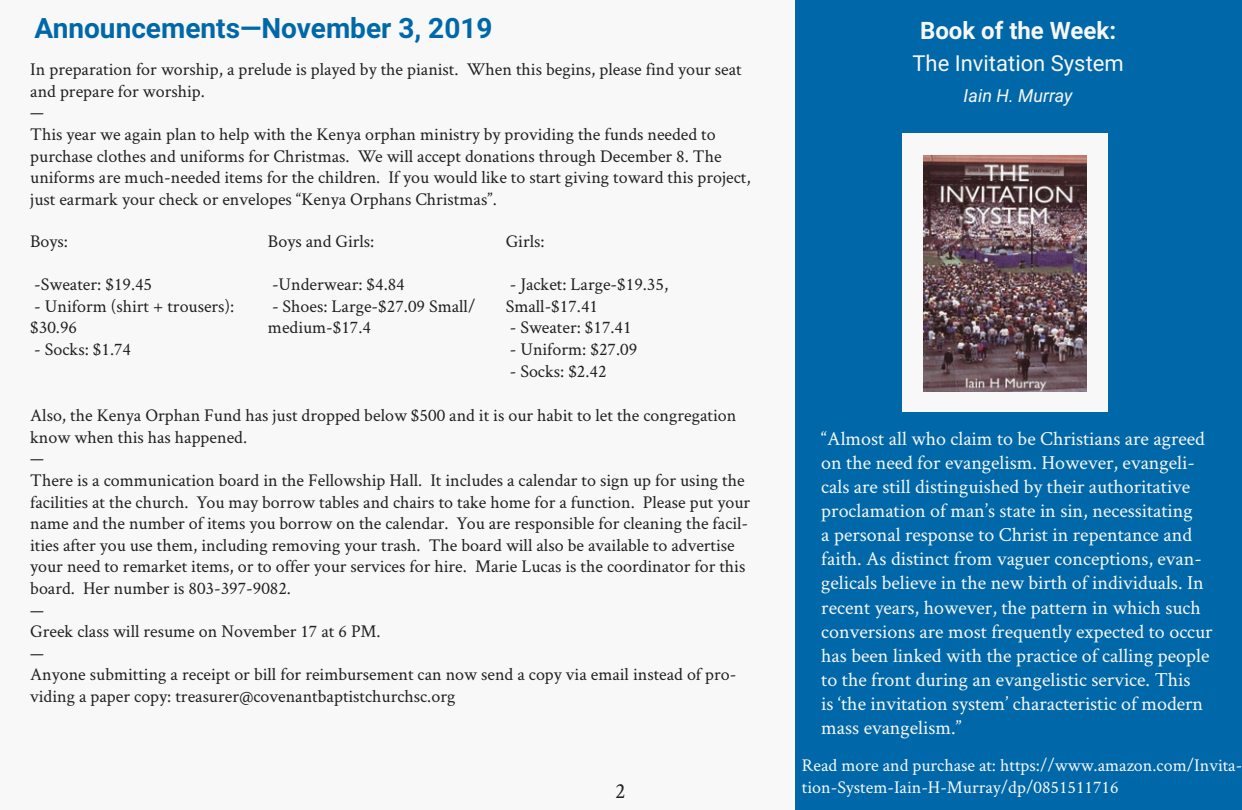
<style>
.page{position:relative;width:1242px;height:810px;background:#fff}
.page>*{position:absolute;margin:0;border:0;box-sizing:border-box;transform-origin:0 0}
.t1{font:700 28px "Roboto";color:#0068a8}
.t2{font:700 24px "Roboto";color:#f7f8f7}
.t3{font:22px "Roboto";color:#f7f8f7}
.t4{font:22px "Crimson Text";color:#1f2020}
.t5{font:20px/24px "Crimson Text";color:#f7f8f7}
.t6{font:18px/21.6px "Crimson Text";color:#1f2020}
.t7{font:18px/21.6px "Crimson Text";color:#f7f8f7}
.t8{font:italic 18px "Roboto";color:#f7f8f7}
</style>
<div class="page">
<div style="left:0;top:0;width:1241px;height:809px;background:#f7f8f7"></div>
<div style="left:795px;top:0;width:446px;height:809px;background:#0068a8"></div>
<div style="left:901px;top:133px;width:206px;height:279px;background:#f7f8f7"></div>
<img style="left:923px;top:155px;width:162px;height:236px">
<h1 class="t1" style="left:35px;top:8px;width:459px">Announcements—November 3, 2019</h1>
<p class="t6" style="left:30px;top:58px;width:722px">In preparation for worship, a prelude is played by the pianist. When this begins, please find your seat and prepare for worship.<br>—<br>This year we again plan to help with the Kenya orphan ministry by providing the funds needed to purchase clothes and uniforms for Christmas. We will accept donations through December 8. The uniforms are much-needed items for the children. If you would like to start giving toward this project, just earmark your check or envelopes “Kenya Orphans Christmas”.</p>
<p class="t6" style="left:30px;top:229px;width:39px">Boys:</p>
<p class="t6" style="left:34px;top:273px;width:119px">-Sweater: $19.45</p>
<p class="t6" style="left:30px;top:294px;width:206px">- Uniform (shirt + trousers): $30.96</p>
<p class="t6" style="left:34px;top:337px;width:98px">- Socks: $1.74</p>
<p class="t6" style="left:268px;top:229px;width:108px">Boys and Girls:</p>
<p class="t6" style="left:272px;top:273px;width:134px">-Underwear: $4.84</p>
<p class="t6" style="left:268px;top:294px;width:209px">- Shoes: Large-$27.09 Small/ medium-$17.4</p>
<p class="t6" style="left:505px;top:229px;width:40px">Girls:</p>
<p class="t6" style="left:505px;top:273px;width:164px">- Jacket: Large-$19.35,<br>Small-$17.41</p>
<p class="t6" style="left:509px;top:316px;width:123px">- Sweater: $17.41</p>
<p class="t6" style="left:509px;top:337px;width:129px">- Uniform: $27.09</p>
<p class="t6" style="left:509px;top:359px;width:98px">- Socks: $2.42</p>
<p class="t6" style="left:30px;top:403px;width:721px">Also, the Kenya Orphan Fund has just dropped below $500 and it is our habit to let the congregation know when this has happened.<br>—<br>There is a communication board in the Fellowship Hall. It includes a calendar to sign up for using the facilities at the church. You may borrow tables and chairs to take home for a function. Please put your name and the number of items you borrow on the calendar. You are responsible for cleaning the facil&shy;ities after you use them, including removing your trash. The board will also be available to advertise your need to remarket items, or to offer your services for hire. Marie Lucas is the coordinator for this board. Her number is 803-397-9082.<br>—<br>Greek class will resume on November 17 at 6 PM.<br>—<br>Anyone submitting a receipt or bill for reimbursement can now send a copy via email instead of pro&shy;viding a paper copy: treasurer@covenantbaptistchurchsc.org</p>
<p class="t4" style="left:615px;top:775px;width:12px">2</p>
<h2 class="t2" style="left:919px;top:14px;width:198px">Book of the Week:</h2>
<p class="t3" style="left:912px;top:48px;width:213px">The Invitation System</p>
<p class="t8" style="left:963px;top:83px;width:110px">Iain H. Murray</p>
<p class="t5" style="left:821px;top:426px;width:393px">“Almost all who claim to be Christians are agreed on the need for evangelism. However, evangeli&shy;cals are still distinguished by their authoritative proclamation of man’s state in sin, necessitating<br>a personal response to Christ in repentance and faith. As distinct from vaguer conceptions, evan&shy;gelicals believe in the new birth of individuals. In recent years, however, the pattern in which such conversions are most frequently expected to occur has been linked with the practice of calling people to the front during an evangelistic service. This<br>is ‘the invitation system’ characteristic of modern mass evangelism.”</p>
<p class="t7" style="left:802px;top:753px;width:442px">Read more and purchase at: https://www.amazon.com/Invita&shy;tion-System-Iain-H-Murray/dp/0851511716</p>
</div>
